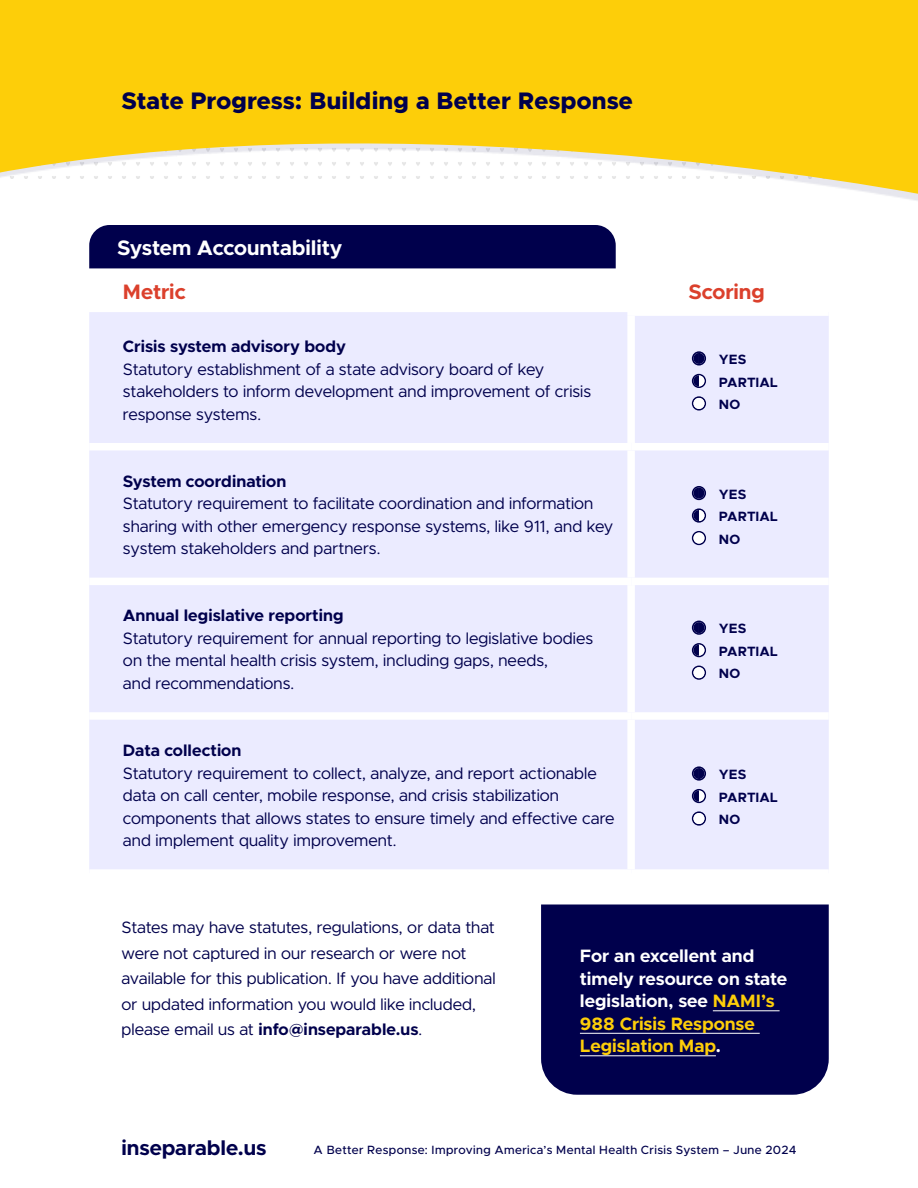
<style>
.page{position:relative;width:918px;height:1188px;background:#fff}
.page>*{position:absolute;margin:0;border:0;box-sizing:border-box;transform-origin:0 0}
.t1{font:800 24px "Metropolis";letter-spacing:.005em;color:#00004c}
.t2{font:700 21px "Metropolis";letter-spacing:-.01em;color:#fff}
.t3{font:700 21px "Metropolis";color:#00004c}
.t4{font:700 21px "Metropolis";letter-spacing:-.005em;color:#db402c}
.t5{font:700 18px/22.5px "Metropolis";color:#fff}
.t6{font:16.5px/22.5px "Metropolis";letter-spacing:.005em;color:#00004c}
.t7{font:700 16.5px "Metropolis";color:#00004c}
.t8{font:700 13.5px/22.5px "Metropolis";color:#00004c}
.t9{font:500 12px "Metropolis";letter-spacing:.035em;color:#00004c}
.s1{font-weight:700}
.s2{color:#fdce09}
</style>
<div class="page">
<svg style="left:0;top:0;width:918px;height:201px;fill:#fdce09"></svg>
<div style="left:89px;top:225px;width:527px;height:43px;background:#00004c"></div>
<div style="left:89px;top:312px;width:740px;height:557px;background:#ebebff"></div>
<div style="left:627px;top:308px;width:202px;height:8px;background:#fff"></div>
<div style="left:627px;top:316px;width:8px;height:127px;background:#fff"></div>
<div style="left:89px;top:443px;width:542px;height:7px;background:#fff"></div>
<div style="left:631px;top:443px;width:198px;height:7px;background:#fff"></div>
<div style="left:627px;top:450px;width:8px;height:128px;background:#fff"></div>
<div style="left:89px;top:578px;width:542px;height:7px;background:#fff"></div>
<div style="left:631px;top:578px;width:198px;height:7px;background:#fff"></div>
<div style="left:627px;top:585px;width:8px;height:127px;background:#fff"></div>
<div style="left:89px;top:712px;width:542px;height:8px;background:#fff"></div>
<div style="left:631px;top:712px;width:198px;height:8px;background:#fff"></div>
<div style="left:627px;top:720px;width:8px;height:149px;background:#fff"></div>
<svg style="left:692px;top:351px;width:14px;height:15px"></svg>
<svg style="left:692px;top:374px;width:14px;height:14px"></svg>
<svg style="left:692px;top:396px;width:14px;height:15px"></svg>
<svg style="left:692px;top:486px;width:14px;height:14px"></svg>
<svg style="left:692px;top:508px;width:14px;height:15px"></svg>
<svg style="left:692px;top:531px;width:14px;height:14px"></svg>
<svg style="left:692px;top:621px;width:14px;height:14px"></svg>
<svg style="left:692px;top:643px;width:14px;height:14px"></svg>
<svg style="left:692px;top:666px;width:14px;height:14px"></svg>
<svg style="left:692px;top:766px;width:14px;height:15px"></svg>
<svg style="left:692px;top:789px;width:14px;height:14px"></svg>
<svg style="left:692px;top:811px;width:14px;height:15px"></svg>
<div style="left:541px;top:904px;width:288px;height:191px;background:#00004c"></div>
<hr style="left:713px;top:1010px;width:67px;height:1px;background:#fff">
<hr style="left:580px;top:1033px;width:180px;height:1px;background:#fff">
<hr style="left:580px;top:1055px;width:136px;height:1px;background:#fff">
<h1 class="t1" style="left:122px;top:86px;width:513px">State Progress: Building a Better Response</h1>
<p class="t2" style="left:117px;top:235px;width:227px">System Accountability</p>
<p class="t4" style="left:123px;top:278px;width:64px">Metric</p>
<p class="t4" style="left:688px;top:278px;width:78px">Scoring</p>
<p class="t7" style="left:123px;top:336px;width:224px">Crisis system advisory body</p>
<p class="t6" style="left:123px;top:358px;width:470px">Statutory establishment of a state advisory board of key stakeholders to inform development and improvement of crisis response systems.</p>
<p class="t8" style="left:719px;top:348px;width:61px">YES<br>PARTIAL<br>NO</p>
<p class="t7" style="left:123px;top:471px;width:165px">System coordination</p>
<p class="t6" style="left:123px;top:492px;width:492px">Statutory requirement to facilitate coordination and information sharing with other emergency response systems, like 911, and key system stakeholders and partners.</p>
<p class="t8" style="left:719px;top:483px;width:61px">YES<br>PARTIAL<br>NO</p>
<p class="t7" style="left:123px;top:605px;width:222px">Annual legislative reporting</p>
<p class="t6" style="left:123px;top:627px;width:472px">Statutory requirement for annual reporting to legislative bodies on the mental health crisis system, including gaps, needs,<br>and recommendations.</p>
<p class="t8" style="left:719px;top:617px;width:61px">YES<br>PARTIAL<br>NO</p>
<p class="t7" style="left:123px;top:740px;width:120px">Data collection</p>
<p class="t6" style="left:123px;top:762px;width:493px">Statutory requirement to collect, analyze, and report actionable data on call center, mobile response, and crisis stabilization components that allows states to ensure timely and effective care and implement quality improvement.</p>
<p class="t8" style="left:719px;top:763px;width:61px">YES<br>PARTIAL<br>NO</p>
<p class="t6" style="left:122px;top:915px;width:376px;line-height:25.5px">States may have statutes, regulations, or data that were not captured in our research or were not available for this publication. If you have additional or updated information you would like included, please email us at <span class="s1">info@inseparable.us</span>.</p>
<p class="t5" style="left:580px;top:945px;width:209px">For an excellent and timely resource on state legislation, see <span class="s2">NAMI’s<br>988 Crisis Response<br>Legislation Map</span>.</p>
<p class="t3" style="left:122px;top:1134px;width:146px">inseparable.us</p>
<p class="t9" style="left:314px;top:1142px;width:484px">A Better Response: Improving America’s Mental Health Crisis System – June 2024</p>
</div>
